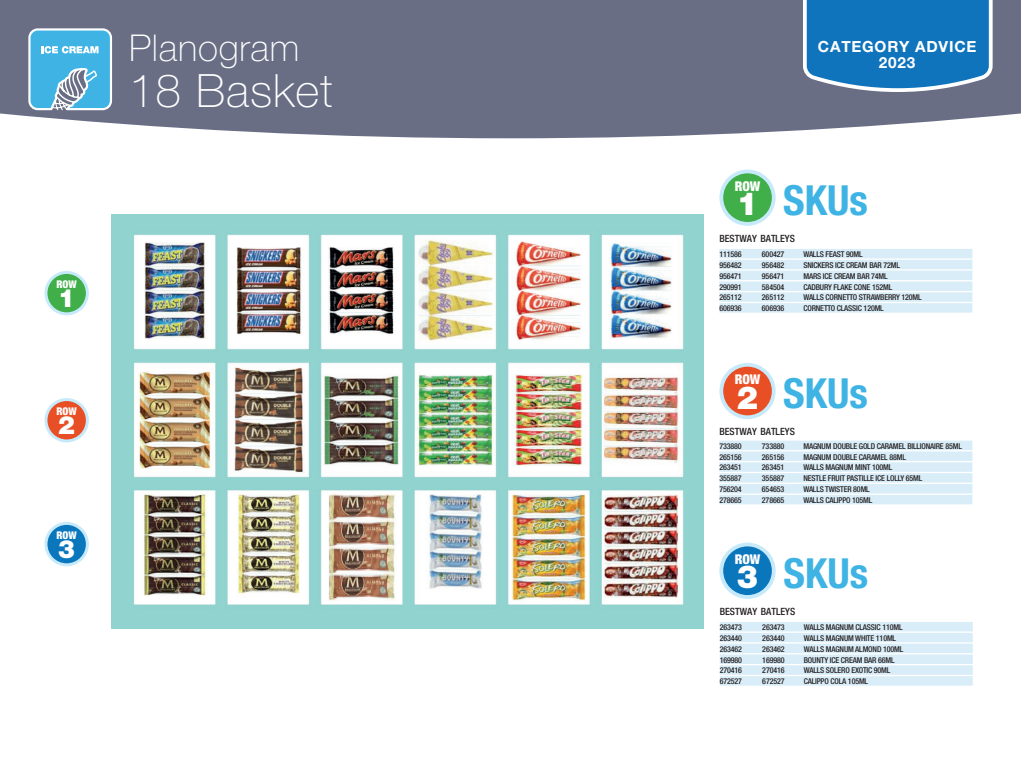
<style>
.page{position:relative;width:1021px;height:766px;background:#fff}
.page>*{position:absolute;margin:0;border:0;box-sizing:border-box;transform-origin:0 0}
.t1{font:46px "Helvetica Neue LT 35 Th";letter-spacing:.02em;color:#fff}
.t2{font:41.5px "Helvetica Neue LT 77 Bd Cn";color:#3fb4e4}
.t3{font:37px "Helvetica Neue LT 35 Th";letter-spacing:.02em;color:#fff}
.t4{font:31.8px "Helvetica Neue LT 95 Blk";color:#fff}
.t5{font:25.1px "Helvetica Neue LT 95 Blk";color:#fff}
.t6{font:15.3px "Helvetica Neue LT 75 Bd";letter-spacing:.05em;color:#fff}
.t7{font:13.4px "Helvetica Neue LT 97 Blk Cn";color:#fff}
.t8{font:10.6px "Helvetica Neue LT 97 Blk Cn";color:#fff}
.t9{font:10px "Helvetica Neue LT 67 Md Cn";color:#231f20}
.t10{font:500 condensed 8px "Helvetica Neue";letter-spacing:-.02em;color:#231f20}
</style>
<div class="page">
<svg style="left:0;top:0;width:1020px;height:138px;background:#73788d"></svg>
<svg style="left:801px;top:0;width:193px;height:94px;background:#297dbb"></svg>
<svg style="left:27px;top:27px;width:86px;height:92px;background:#6bb4d6"></svg>
<img style="left:112px;top:215px;width:591px;height:413px">
<div style="left:46px;top:272px;width:41px;height:42px;background:#40ae49;border-radius:50%"></div>
<div style="left:44px;top:271px;width:45px;height:44px;border:3px solid #c6eafa;border-radius:50%"></div>
<div style="left:46px;top:399px;width:41px;height:42px;background:#e94f24;border-radius:50%"></div>
<div style="left:44px;top:398px;width:45px;height:44px;border:3px solid #c6eafa;border-radius:50%"></div>
<div style="left:46px;top:523px;width:41px;height:41px;background:#0a76bc;border-radius:50%"></div>
<div style="left:44px;top:521px;width:45px;height:45px;border:3px solid #c6eafa;border-radius:50%"></div>
<div style="left:721px;top:171px;width:52px;height:53px;background:#40ae49;border-radius:50%"></div>
<div style="left:719px;top:169px;width:56px;height:57px;border:4px solid #c6eafa;border-radius:50%"></div>
<div style="left:721px;top:364px;width:52px;height:53px;background:#e94f24;border-radius:50%"></div>
<div style="left:719px;top:363px;width:56px;height:56px;border:4px solid #c6eafa;border-radius:50%"></div>
<div style="left:721px;top:544px;width:52px;height:52px;background:#0a76bc;border-radius:50%"></div>
<div style="left:719px;top:542px;width:56px;height:56px;border:4px solid #c6eafa;border-radius:50%"></div>
<div style="left:719px;top:249px;width:253px;height:9px;background:#d9edf8"></div>
<div style="left:719px;top:260px;width:253px;height:9px;background:#d9edf8"></div>
<div style="left:719px;top:270px;width:253px;height:10px;background:#d9edf8"></div>
<div style="left:719px;top:281px;width:253px;height:10px;background:#d9edf8"></div>
<div style="left:719px;top:292px;width:253px;height:10px;background:#d9edf8"></div>
<div style="left:719px;top:303px;width:253px;height:9px;background:#d9edf8"></div>
<div style="left:719px;top:440px;width:253px;height:10px;background:#d9edf8"></div>
<div style="left:719px;top:451px;width:253px;height:10px;background:#d9edf8"></div>
<div style="left:719px;top:462px;width:253px;height:9px;background:#d9edf8"></div>
<div style="left:719px;top:473px;width:253px;height:9px;background:#d9edf8"></div>
<div style="left:719px;top:484px;width:253px;height:9px;background:#d9edf8"></div>
<div style="left:719px;top:494px;width:253px;height:10px;background:#d9edf8"></div>
<div style="left:719px;top:621px;width:253px;height:10px;background:#d9edf8"></div>
<div style="left:719px;top:632px;width:253px;height:10px;background:#d9edf8"></div>
<div style="left:719px;top:643px;width:253px;height:10px;background:#d9edf8"></div>
<div style="left:719px;top:654px;width:253px;height:9px;background:#d9edf8"></div>
<div style="left:719px;top:665px;width:253px;height:9px;background:#d9edf8"></div>
<div style="left:719px;top:676px;width:253px;height:9px;background:#d9edf8"></div>
<h3 class="t3" style="left:129px;top:26px;width:172px">Planogram</h3>
<h1 class="t1" style="left:129px;top:64px;width:205px">18 Basket</h1>
<h3 class="t8" style="left:57px;top:277px;width:22px">ROW</h3>
<h3 class="t5" style="left:58px;top:283px;width:18px">1</h3>
<h3 class="t8" style="left:57px;top:404px;width:22px">ROW</h3>
<h3 class="t5" style="left:58px;top:410px;width:18px">2</h3>
<h3 class="t8" style="left:57px;top:528px;width:22px">ROW</h3>
<h3 class="t5" style="left:58px;top:534px;width:18px">3</h3>
<h3 class="t6" style="left:818px;top:37px;width:160px">CATEGORY ADVICE</h3>
<h3 class="t6" style="left:879px;top:53px;width:38px">2023</h3>
<h3 class="t7" style="left:734px;top:178px;width:27px">ROW</h3>
<h3 class="t4" style="left:737px;top:185px;width:23px">1</h3>
<h2 class="t2" style="left:783px;top:175px;width:86px">SKUs</h2>
<p class="t9" style="left:719px;top:232px;width:77px">BESTWAY BATLEYS</p>
<p class="t10" style="left:719px;top:249px;width:24px">111586</p>
<p class="t10" style="left:762px;top:249px;width:24px">600427</p>
<p class="t10" style="left:803px;top:249px;width:61px">WALLS FEAST 90ML</p>
<p class="t10" style="left:719px;top:260px;width:24px">956482</p>
<p class="t10" style="left:762px;top:260px;width:24px">956482</p>
<p class="t10" style="left:803px;top:260px;width:98px">SNICKERS ICE CREAM BAR 72ML</p>
<p class="t10" style="left:719px;top:271px;width:24px">956471</p>
<p class="t10" style="left:762px;top:271px;width:24px">956471</p>
<p class="t10" style="left:803px;top:271px;width:86px">MARS ICE CREAM BAR 74ML</p>
<p class="t10" style="left:719px;top:282px;width:24px">290991</p>
<p class="t10" style="left:762px;top:282px;width:24px">584504</p>
<p class="t10" style="left:803px;top:282px;width:90px">CADBURY FLAKE CONE 152ML</p>
<p class="t10" style="left:719px;top:293px;width:24px">265112</p>
<p class="t10" style="left:762px;top:293px;width:24px">265112</p>
<p class="t10" style="left:803px;top:293px;width:120px">WALLS CORNETTO STRAWBERRY 120ML</p>
<p class="t10" style="left:719px;top:303px;width:24px">606936</p>
<p class="t10" style="left:762px;top:303px;width:24px">606936</p>
<p class="t10" style="left:803px;top:303px;width:82px">CORNETTO CLASSIC 120ML</p>
<h3 class="t7" style="left:734px;top:371px;width:27px">ROW</h3>
<h3 class="t4" style="left:737px;top:378px;width:23px">2</h3>
<h2 class="t2" style="left:783px;top:368px;width:86px">SKUs</h2>
<p class="t9" style="left:719px;top:425px;width:77px">BESTWAY BATLEYS</p>
<p class="t10" style="left:719px;top:441px;width:24px">733880</p>
<p class="t10" style="left:762px;top:441px;width:24px">733880</p>
<p class="t10" style="left:803px;top:441px;width:160px">MAGNUM DOUBLE GOLD CARAMEL BILLIONAIRE 85ML</p>
<p class="t10" style="left:719px;top:452px;width:24px">265156</p>
<p class="t10" style="left:762px;top:452px;width:24px">265156</p>
<p class="t10" style="left:803px;top:452px;width:104px">MAGNUM DOUBLE CARAMEL 88ML</p>
<p class="t10" style="left:719px;top:462px;width:24px">263451</p>
<p class="t10" style="left:762px;top:462px;width:24px">263451</p>
<p class="t10" style="left:803px;top:462px;width:90px">WALLS MAGNUM MINT 100ML</p>
<p class="t10" style="left:719px;top:473px;width:24px">355887</p>
<p class="t10" style="left:762px;top:473px;width:24px">355887</p>
<p class="t10" style="left:803px;top:473px;width:120px">NESTLE FRUIT PASTILLE ICE LOLLY 65ML</p>
<p class="t10" style="left:719px;top:484px;width:24px">756204</p>
<p class="t10" style="left:762px;top:484px;width:24px">654653</p>
<p class="t10" style="left:803px;top:484px;width:68px">WALLS TWISTER 80ML</p>
<p class="t10" style="left:719px;top:495px;width:24px">278665</p>
<p class="t10" style="left:762px;top:495px;width:24px">278665</p>
<p class="t10" style="left:803px;top:495px;width:70px">WALLS CALIPPO 105ML</p>
<h3 class="t7" style="left:734px;top:551px;width:27px">ROW</h3>
<h3 class="t4" style="left:737px;top:557px;width:23px">3</h3>
<h2 class="t2" style="left:783px;top:548px;width:86px">SKUs</h2>
<p class="t9" style="left:719px;top:605px;width:77px">BESTWAY BATLEYS</p>
<p class="t10" style="left:719px;top:622px;width:24px">263473</p>
<p class="t10" style="left:762px;top:622px;width:24px">263473</p>
<p class="t10" style="left:803px;top:622px;width:100px">WALLS MAGNUM CLASSIC 110ML</p>
<p class="t10" style="left:719px;top:633px;width:24px">263440</p>
<p class="t10" style="left:762px;top:633px;width:24px">263440</p>
<p class="t10" style="left:803px;top:633px;width:94px">WALLS MAGNUM WHITE 110ML</p>
<p class="t10" style="left:719px;top:644px;width:24px">263462</p>
<p class="t10" style="left:762px;top:644px;width:24px">263462</p>
<p class="t10" style="left:803px;top:644px;width:101px">WALLS MAGNUM ALMOND 100ML</p>
<p class="t10" style="left:719px;top:654px;width:24px">169980</p>
<p class="t10" style="left:762px;top:654px;width:24px">169980</p>
<p class="t10" style="left:803px;top:654px;width:92px">BOUNTY ICE CREAM BAR 66ML</p>
<p class="t10" style="left:719px;top:665px;width:24px">270416</p>
<p class="t10" style="left:762px;top:665px;width:24px">270416</p>
<p class="t10" style="left:803px;top:665px;width:88px">WALLS SOLERO EXOTIC 90ML</p>
<p class="t10" style="left:719px;top:676px;width:24px">672527</p>
<p class="t10" style="left:762px;top:676px;width:24px">672527</p>
<p class="t10" style="left:803px;top:676px;width:66px">CALIPPO COLA 105ML</p>
</div>
